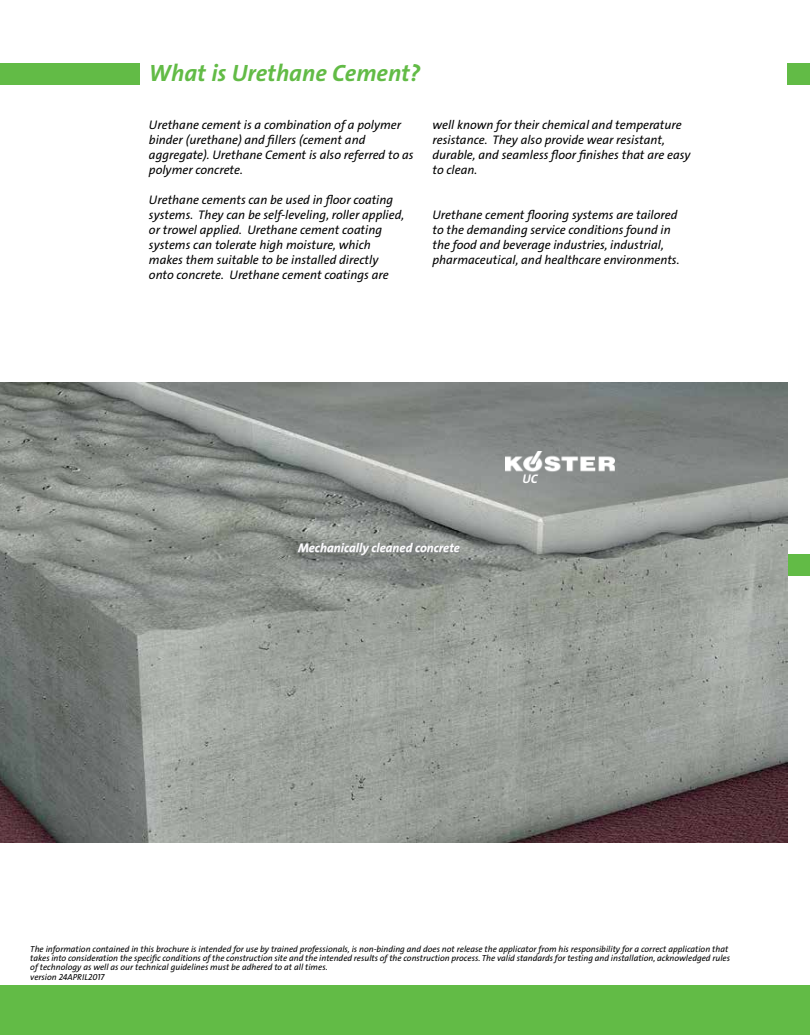
<style>
.page{position:relative;width:810px;height:1035px;background:#fff}
.page>*{position:absolute;margin:0;border:0;box-sizing:border-box;transform-origin:0 0}
.t1{font:23.75px "The Sans LP7 Bld IT";color:#62bb46}
.t2{font:12.5px/15px "The Sans LP5 Plain IT";color:#000}
.t3{font:12.5px "The Sans LP7 Bld IT";color:#fff}
.t4{font:8.75px/8.8px "The Sans LP5 Plain IT";color:#000}
</style>
<div class="page">
<div style="left:0;top:63px;width:140px;height:22px;background:#62bb46"></div>
<div style="left:788px;top:63px;width:22px;height:22px;background:#62bb46"></div>
<div style="left:788px;top:555px;width:22px;height:21px;background:#62bb46"></div>
<div style="left:0;top:985px;width:810px;height:50px;background:#62bb46"></div>
<img style="left:0;top:383px;width:788px;height:460px">
<svg style="left:523px;top:473px;width:16px;height:10px"></svg>
<img style="left:506px;top:451px;width:108px;height:22px">
<svg style="left:297px;top:543px;width:163px;height:13px;background:#8a8e8c"></svg>
<h1 class="t1" style="left:149px;top:58px;width:273px">What is Urethane Cement?</h1>
<p class="t2" style="left:149px;top:117px;width:266px">Urethane cement is a combination of a polymer binder (urethane) and fillers (cement and aggregate). Urethane Cement is also referred to as polymer concrete.</p>
<p class="t2" style="left:149px;top:192px;width:257px">Urethane cements can be used in floor coating systems. They can be self-leveling, roller applied, or trowel applied. Urethane cement coating systems can tolerate high moisture, which makes them suitable to be installed directly onto concrete. Urethane cement coatings are</p>
<p class="t2" style="left:432px;top:117px;width:260px">well known for their chemical and temperature resistance. They also provide wear resistant, durable, and seamless floor finishes that are easy to clean.</p>
<p class="t2" style="left:432px;top:207px;width:249px">Urethane cement flooring systems are tailored to the demanding service conditions found in the food and beverage industries, industrial, pharmaceutical, and healthcare environments.</p>
<p class="t3" style="left:523px;top:470px;width:17px">UC</p>
<p class="t3" style="left:298px;top:540px;width:163px">Mechanically cleaned concrete</p>
<p class="t4" style="left:30px;top:945px;width:701px">The information contained in this brochure is intended for use by trained professionals, is non-binding and does not release the applicator from his responsibility for a correct application that takes into consideration the specific conditions of the construction site and the intended results of the construction process. The valid standards for testing and installation, acknowledged rules of technology as well as our technical guidelines must be adhered to at all times.</p>
<p class="t4" style="left:30px;top:973px;width:76px">version 24APRIL2017</p>
</div>
